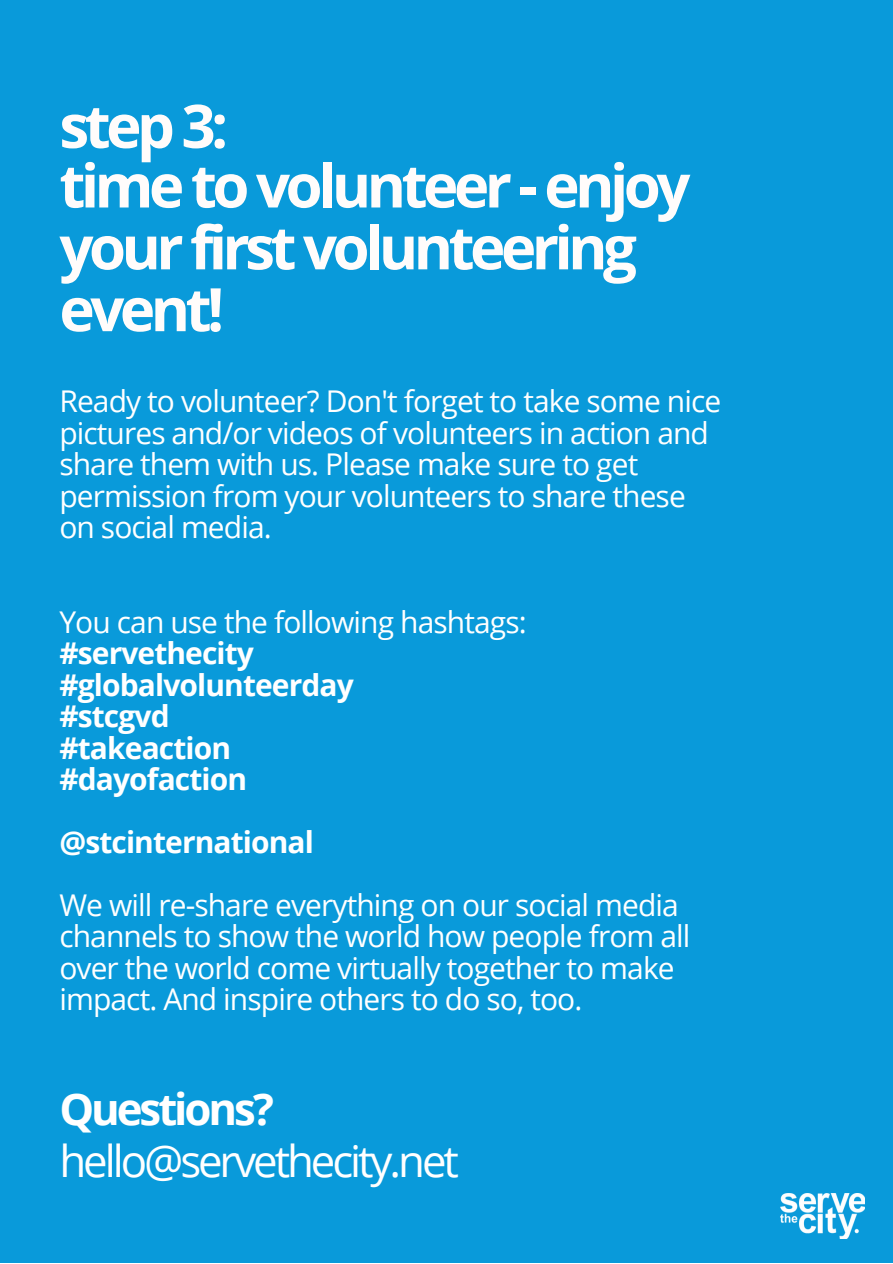
<style>
.page{position:relative;width:893px;height:1264px;background:#fff}
.page>*{position:absolute;margin:0;border:0;box-sizing:border-box;transform-origin:0 0}
.t1{font:700 60px/61.1px "Open Sans";letter-spacing:-.075em;color:#fffcfb}
.t2{font:43.8px "Open Sans";letter-spacing:-.07em;color:#fff}
.t3{font:700 43.8px "Open Sans";letter-spacing:-.07em;color:#fff}
.t4{font:30px/31.5px "Open Sans";letter-spacing:-.03em;color:#fff}
.t5{font:700 30px/31.5px "Open Sans";letter-spacing:-.03em;color:#fff}
</style>
<div class="page">
<div style="left:0;top:0;width:892px;height:1262px;background:#099ada"></div>
<img style="left:780px;top:1193px;width:84px;height:44px">
<h1 class="t1" style="left:59px;top:94px;width:632px">step 3:<br>time to volunteer - enjoy your first volunteering event!</h1>
<p class="t4" style="left:59px;top:385px;width:663px">Ready to volunteer? Don't forget to take some nice pictures and/or videos of volunteers in action and share them with us. Please make sure to get permission from your volunteers to share these on social media.</p>
<p class="t4" style="left:59px;top:605px;width:469px">You can use the following hashtags:</p>
<p class="t5" style="left:59px;top:636px;width:296px">#servethecity #globalvolunteerday #stcgvd<br>#takeaction #dayofaction</p>
<p class="t5" style="left:59px;top:825px;width:256px">@stcinternational</p>
<p class="t4" style="left:59px;top:888px;width:632px">We will re-share everything on our social media channels to show the world how people from all over the world come virtually together to make impact. And inspire others to do so, too.</p>
<h2 class="t3" style="left:59px;top:1078px;width:216px">Questions?</h2>
<h2 class="t2" style="left:59px;top:1130px;width:401px">hello@servethecity.net</h2>
</div>
